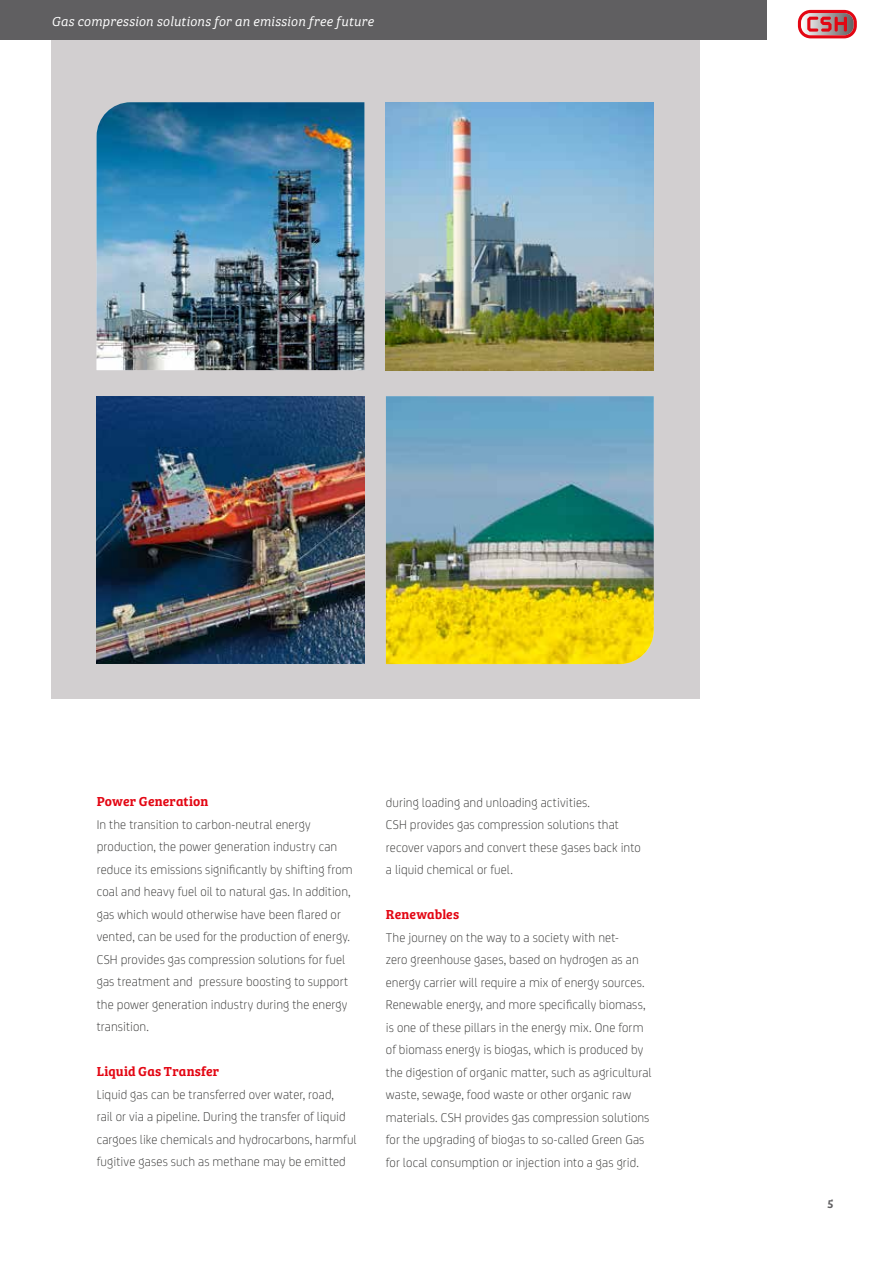
<style>
.page{position:relative;width:893px;height:1263px;background:#fff}
.page>*{position:absolute;margin:0;border:0;box-sizing:border-box;transform-origin:0 0}
.t1{font:300 13.5px/22.5px "FS Joey";letter-spacing:.01em;color:#3c3c3b}
.t2{font:italic 13.5px "Bree Serif Lt";letter-spacing:.01em;color:#fff}
.t3{font:13.5px "Bree Serif Sb";letter-spacing:.01em;color:#e30613}
.t4{font:12px "Bree Serif Sb";color:#605f61}
</style>
<div class="page">
<svg style="left:798px;top:10px;width:59px;height:28px;background:#cb696f"></svg>
<div style="left:51px;top:36px;width:648px;height:662px;background:#d2cfd0"></div>
<div style="left:0;top:0;width:766px;height:40px;background:#605f61"></div>
<img style="left:97px;top:102px;width:267px;height:268px">
<img style="left:97px;top:396px;width:267px;height:267px">
<img style="left:386px;top:102px;width:268px;height:268px">
<img style="left:386px;top:396px;width:268px;height:268px">
<p class="t2" style="left:51px;top:11px;width:324px">Gas compression solutions for an emission free future</p>
<p class="t3" style="left:97px;top:791px;width:113px">Power Generation</p>
<p class="t1" style="left:97px;top:812px;width:257px">In the transition to carbon-neutral energy production, the power generation industry can reduce its emissions significantly by shifting from coal and heavy fuel oil to natural gas. In addition, gas which would otherwise have been flared or vented, can be used for the production of energy.<br>CSH provides gas compression solutions for fuel gas treatment and pressure boosting to support the power generation industry during the energy transition.</p>
<p class="t3" style="left:97px;top:1061px;width:124px">Liquid Gas Transfer</p>
<p class="t1" style="left:97px;top:1082px;width:262px">Liquid gas can be transferred over water, road,<br>rail or via a pipeline. During the transfer of liquid cargoes like chemicals and hydrocarbons, harmful fugitive gases such as methane may be emitted</p>
<p class="t1" style="left:386px;top:790px;width:256px">during loading and unloading activities.<br>CSH provides gas compression solutions that recover vapors and convert these gases back into a liquid chemical or fuel.</p>
<p class="t3" style="left:386px;top:904px;width:75px">Renewables</p>
<p class="t1" style="left:386px;top:925px;width:267px">The journey on the way to a society with net-<br>zero greenhouse gases, based on hydrogen as an energy carrier will require a mix of energy sources.<br>Renewable energy, and more specifically biomass, is one of these pillars in the energy mix. One form of biomass energy is biogas, which is produced by the digestion of organic matter, such as agricultural waste, sewage, food waste or other organic raw materials. CSH provides gas compression solutions for the upgrading of biogas to so-called Green Gas for local consumption or injection into a gas grid.</p>
<p class="t4" style="left:827px;top:1194px;width:7px">5</p>
</div>
